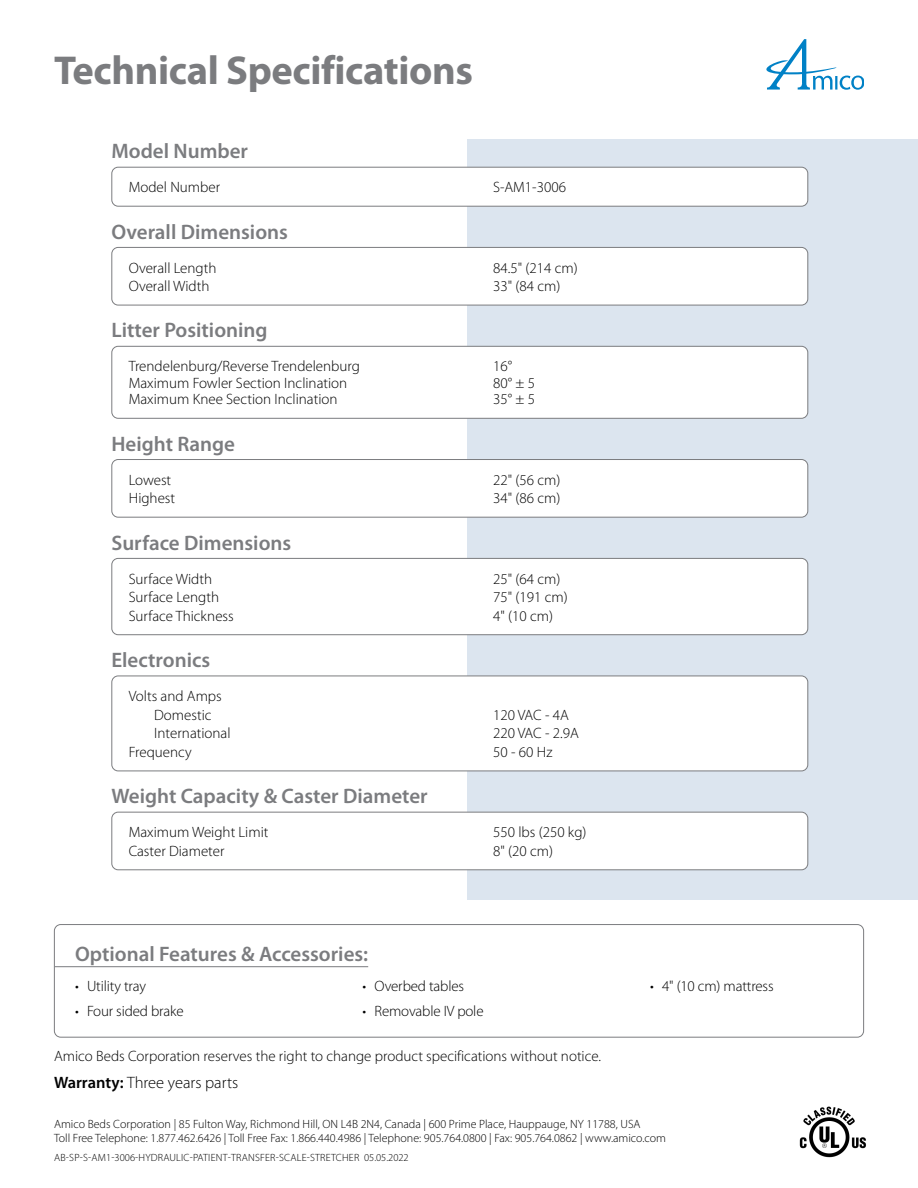
<style>
.page{position:relative;width:918px;height:1188px;background:#fff}
.page>*{position:absolute;margin:0;border:0;box-sizing:border-box;transform-origin:0 0}
.Page_Header{font:700 40.5px "Myriad Pro";letter-spacing:-.01em;color:#7b7c7f}
.Specification_Header{font:600 21px "Myriad Pro";color:#7b7c7f}
.General_Spec_Feature{font:600 21px "Myriad Pro";color:#7b7c7f}
.warranty{font:300 16.5px "Myriad Pro";color:#000}
.Specifications_Text{font:300 15px "Myriad Pro";color:#000}
.Body{font:300 15px "Myriad Pro";color:#000}
.t1{font:300 12px/14.4px "Myriad Pro";color:#000}
.code{font:300 10.5px "Myriad Pro";letter-spacing:.02em;color:#000}
.s1{font-weight:600}
</style>
<div class="page">
<svg style="left:766px;top:39px;width:98px;height:51px"></svg>
<img style="left:799px;top:1106px;width:67px;height:52px">
<div style="left:467px;top:139px;width:451px;height:761px;background:#dce5ef"></div>
<div style="left:112px;top:167px;width:696px;height:39px;background:#fff;border-radius:6px"></div>
<div style="left:111px;top:167px;width:697px;height:40px;border:1px solid #7b7c7f;border-radius:6px"></div>
<div style="left:112px;top:247px;width:696px;height:58px;background:#fff;border-radius:6px"></div>
<div style="left:111px;top:247px;width:697px;height:58px;border:1px solid #7b7c7f;border-radius:6px"></div>
<div style="left:112px;top:346px;width:696px;height:72px;background:#fff;border-radius:6px"></div>
<div style="left:111px;top:346px;width:697px;height:73px;border:1px solid #7b7c7f;border-radius:6px"></div>
<div style="left:112px;top:460px;width:696px;height:57px;background:#fff;border-radius:6px"></div>
<div style="left:111px;top:459px;width:697px;height:59px;border:1px solid #7b7c7f;border-radius:6px"></div>
<div style="left:112px;top:558px;width:696px;height:77px;background:#fff;border-radius:6px"></div>
<div style="left:111px;top:558px;width:697px;height:77px;border:1px solid #7b7c7f;border-radius:6px"></div>
<div style="left:112px;top:676px;width:696px;height:95px;background:#fff;border-radius:6px"></div>
<div style="left:111px;top:676px;width:697px;height:95px;border:1px solid #7b7c7f;border-radius:6px"></div>
<div style="left:112px;top:812px;width:696px;height:58px;background:#fff;border-radius:6px"></div>
<div style="left:111px;top:812px;width:697px;height:58px;border:1px solid #7b7c7f;border-radius:6px"></div>
<hr style="left:55px;top:966px;width:313px;height:1px;background:#7b7c7f">
<div style="left:54px;top:924px;width:810px;height:114px;border:1px solid #7b7c7f;border-radius:6px"></div>
<p class="Page_Header" style="left:54px;top:44px;width:420px">Technical Specifications</p>
<p class="Specification_Header" style="left:111px;top:138px;width:138px">Model Number</p>
<p class="Specifications_Text" style="left:129px;top:178px;width:93px">Model Number</p>
<p class="Specifications_Text" style="left:493px;top:178px;width:74px">S-AM1-3006</p>
<p class="Specification_Header" style="left:111px;top:218px;width:178px">Overall Dimensions</p>
<p class="Specifications_Text" style="left:129px;top:259px;width:89px">Overall Length</p>
<p class="Specifications_Text" style="left:493px;top:259px;width:86px">84.5" (214 cm)</p>
<p class="Specifications_Text" style="left:129px;top:277px;width:82px">Overall Width</p>
<p class="Specifications_Text" style="left:493px;top:277px;width:69px">33" (84 cm)</p>
<p class="Specification_Header" style="left:111px;top:317px;width:158px">Litter Positioning</p>
<p class="Specifications_Text" style="left:129px;top:357px;width:233px">Trendelenburg/Reverse Trendelenburg</p>
<p class="Specifications_Text" style="left:493px;top:357px;width:21px">16°</p>
<p class="Specifications_Text" style="left:129px;top:374px;width:220px">Maximum Fowler Section Inclination</p>
<p class="Specifications_Text" style="left:493px;top:374px;width:43px">80° ± 5</p>
<p class="Specifications_Text" style="left:129px;top:390px;width:210px">Maximum Knee Section Inclination</p>
<p class="Specifications_Text" style="left:493px;top:390px;width:43px">35° ± 5</p>
<p class="Specification_Header" style="left:111px;top:430px;width:125px">Height Range</p>
<p class="Specifications_Text" style="left:129px;top:471px;width:44px">Lowest</p>
<p class="Specifications_Text" style="left:493px;top:471px;width:69px">22" (56 cm)</p>
<p class="Specifications_Text" style="left:129px;top:489px;width:48px">Highest</p>
<p class="Specifications_Text" style="left:493px;top:489px;width:69px">34" (86 cm)</p>
<p class="Specification_Header" style="left:111px;top:529px;width:181px">Surface Dimensions</p>
<p class="Specifications_Text" style="left:129px;top:570px;width:85px">Surface Width</p>
<p class="Specifications_Text" style="left:493px;top:570px;width:69px">25" (64 cm)</p>
<p class="Specifications_Text" style="left:129px;top:588px;width:92px">Surface Length</p>
<p class="Specifications_Text" style="left:493px;top:588px;width:76px">75" (191 cm)</p>
<p class="Specifications_Text" style="left:129px;top:607px;width:107px">Surface Thickness</p>
<p class="Specifications_Text" style="left:493px;top:607px;width:61px">4" (10 cm)</p>
<p class="Specification_Header" style="left:111px;top:647px;width:100px">Electronics</p>
<p class="Specifications_Text" style="left:129px;top:687px;width:95px">Volts and Amps</p>
<p class="Specifications_Text" style="left:154px;top:706px;width:59px">Domestic</p>
<p class="Specifications_Text" style="left:493px;top:706px;width:77px">120 VAC - 4A</p>
<p class="Specifications_Text" style="left:154px;top:724px;width:78px">International</p>
<p class="Specifications_Text" style="left:493px;top:724px;width:87px">220 VAC - 2.9A</p>
<p class="Specifications_Text" style="left:129px;top:743px;width:64px">Frequency</p>
<p class="Specifications_Text" style="left:493px;top:743px;width:61px">50 - 60 Hz</p>
<p class="Specification_Header" style="left:111px;top:783px;width:318px">Weight Capacity &amp; Caster Diameter</p>
<p class="Specifications_Text" style="left:129px;top:823px;width:141px">Maximum Weight Limit</p>
<p class="Specifications_Text" style="left:493px;top:823px;width:95px">550 lbs (250 kg)</p>
<p class="Specifications_Text" style="left:129px;top:842px;width:97px">Caster Diameter</p>
<p class="Specifications_Text" style="left:493px;top:842px;width:61px">8" (20 cm)</p>
<p class="General_Spec_Feature" style="left:75px;top:941px;width:295px">Optional Features &amp; Accessories:</p>
<p class="Body" style="left:75px;top:977px;width:72px">• Utility tray</p>
<p class="Body" style="left:75px;top:1002px;width:110px">• Four sided brake</p>
<p class="Body" style="left:363px;top:977px;width:103px">• Overbed tables</p>
<p class="Body" style="left:363px;top:1002px;width:123px">• Removable IV pole</p>
<p class="Body" style="left:54px;top:1047px;width:549px">Amico Beds Corporation reserves the right to change product specifications without notice.</p>
<p class="warranty" style="left:54px;top:1072px;width:186px"><span class="s1">Warranty:</span> Three years parts</p>
<p class="Body" style="left:650px;top:977px;width:125px">• 4" (10 cm) mattress</p>
<p class="t1" style="left:54px;top:1117px;width:614px">Amico Beds Corporation | 85 Fulton Way, Richmond Hill, ON L4B 2N4, Canada | 600 Prime Place, Hauppauge, NY 11788, USA<br>Toll Free Telephone: 1.877.462.6426 | Toll Free Fax: 1.866.440.4986 | Telephone: 905.764.0800 | Fax: 905.764.0862 | www.amico.com</p>
<p class="code" style="left:54px;top:1151px;width:356px">AB-SP-S-AM1-3006-HYDRAULIC-PATIENT-TRANSFER-SCALE-STRETCHER 05.05.2022</p>
</div>
